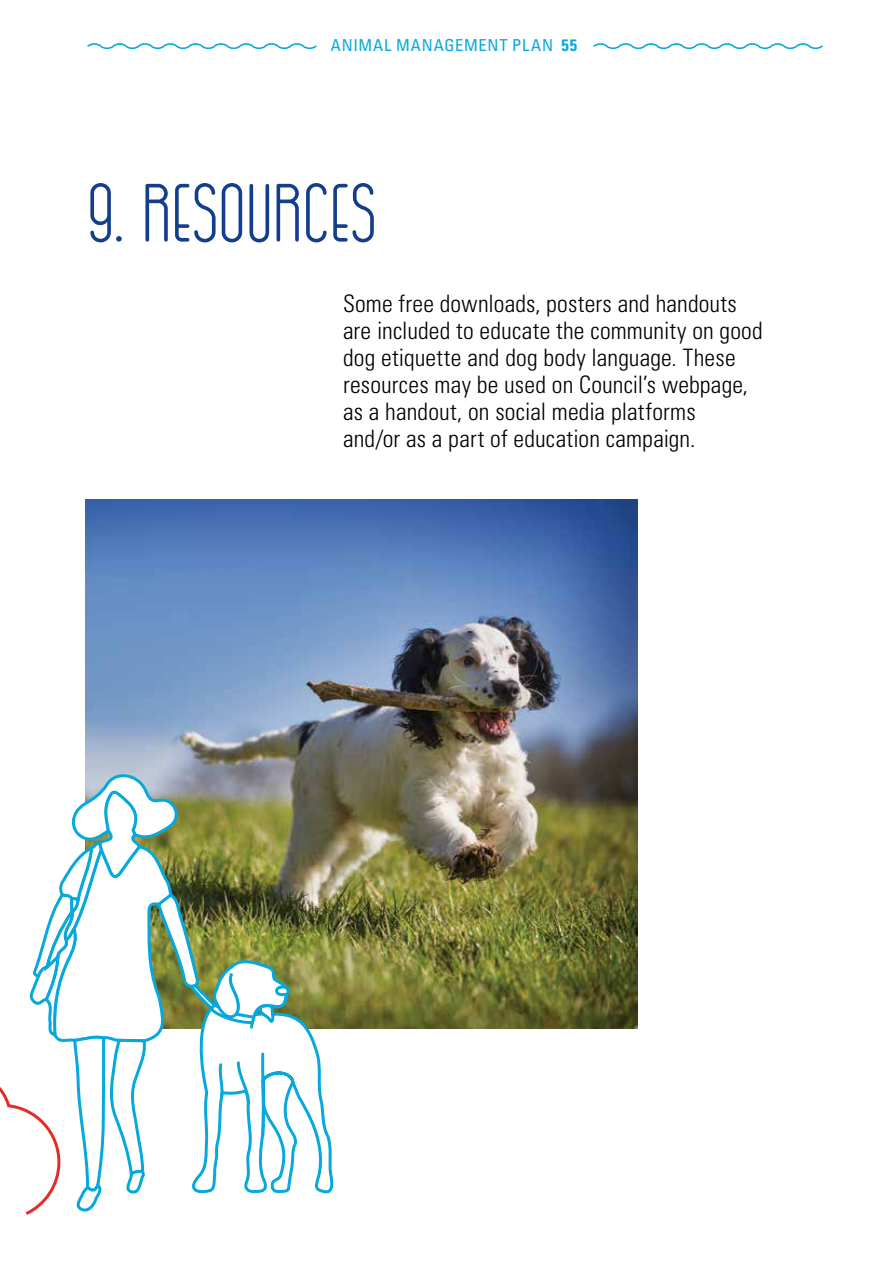
<style>
.page{position:relative;width:893px;height:1263px;background:#fff}
.page>*{position:absolute;margin:0;border:0;box-sizing:border-box;transform-origin:0 0}
.t1{font:82.5px "GOGOIA";letter-spacing:-.035em;color:#133d8d}
.t2{font:300 condensed 24px/27px "Univers";letter-spacing:.005em;color:#000}
.t3{font:condensed 16.5px "Univers";letter-spacing:.06em;color:#06a8de}
.s1{font-weight:700}
</style>
<div class="page">
<img style="left:85px;top:499px;width:553px;height:529px">
<svg style="left:0;top:766px;width:334px;height:449px"></svg>
<svg style="left:87px;top:43px;width:230px;height:6px"></svg>
<svg style="left:593px;top:43px;width:230px;height:6px"></svg>
<p class="t3" style="left:331px;top:35px;width:248px">ANIMAL MANAGEMENT PLAN <span class="s1">55</span></p>
<h1 class="t1" style="left:85px;top:170px;width:293px">9. RESOURCES</h1>
<p class="t2" style="left:343px;top:290px;width:421px">Some free downloads, posters and handouts are included to educate the community on good dog etiquette and dog body language. These resources may be used on Council’s webpage, as a handout, on social media platforms<br>and/or as a part of education campaign.</p>
</div>
